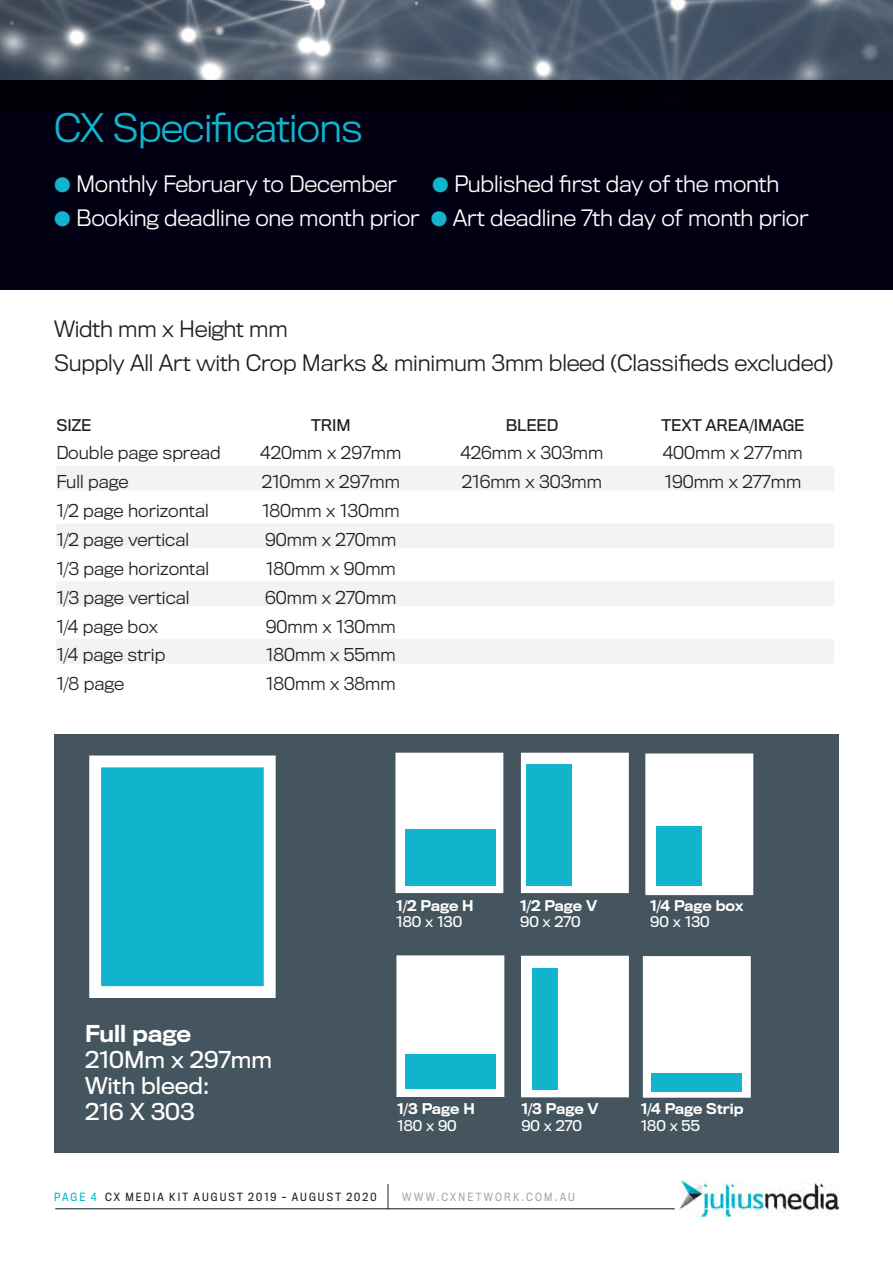
<style>
.page{position:relative;width:893px;height:1263px;background:#fff}
.page>*{position:absolute;margin:0;border:0;box-sizing:border-box;transform-origin:0 0}
.t1{font:300 36.6px "Titling Gothic FB Normal";letter-spacing:-.02em;color:#12b4cd}
.t2{font:21.6px "Titling Gothic FB Normal";color:#fff}
.t3{font:500 21.6px "Titling Gothic FB Normal";color:#fff}
.t4{font:300 21px "Titling Gothic FB Normal";letter-spacing:-.01em;color:#fff}
.t5{font:300 21px "Titling Gothic FB Normal";letter-spacing:-.01em;color:#231f20}
.t6{font:300 16.5px "Titling Gothic FB Normal";color:#231f20}
.t7{font:15px "Titling Gothic FB Normal";letter-spacing:-.01em;color:#231f20}
.t8{font:500 13.8px/16.5px "Titling Gothic FB Normal";letter-spacing:-.005em;color:#fff}
.t9{font:13.8px "Titling Gothic FB Normal";color:#fff}
.t10{font:10.5px "Titling Gothic FB Narrow";letter-spacing:.205em;color:#231f20}
.t11{font:10.5px "Titling Gothic FB Narrow";letter-spacing:.205em;color:#a8a9ad}
.s1{color:#12b4cd}
.s2{font-weight:400}
</style>
<div class="page">
<img style="left:679px;top:1180px;width:160px;height:37px">
<div style="left:0;top:81px;width:893px;height:209px;background:#000012"></div>
<img style="left:0;top:0;width:893px;height:110px">
<div style="left:54px;top:734px;width:785px;height:418px;background:#45555f"></div>
<div style="left:89px;top:755px;width:187px;height:243px;background:#12b4cd;border:12px solid #fff"></div>
<div style="left:395px;top:753px;width:108px;height:140px;background:#fff"></div>
<div style="left:405px;top:829px;width:90px;height:57px;background:#12b4cd"></div>
<div style="left:521px;top:753px;width:108px;height:140px;background:#fff"></div>
<div style="left:526px;top:764px;width:45px;height:122px;background:#12b4cd"></div>
<div style="left:645px;top:753px;width:108px;height:142px;background:#fff"></div>
<div style="left:656px;top:826px;width:45px;height:60px;background:#12b4cd"></div>
<div style="left:396px;top:955px;width:108px;height:142px;background:#fff"></div>
<div style="left:405px;top:1054px;width:91px;height:34px;background:#12b4cd"></div>
<div style="left:521px;top:956px;width:108px;height:141px;background:#fff"></div>
<div style="left:532px;top:968px;width:26px;height:121px;background:#12b4cd"></div>
<div style="left:643px;top:956px;width:108px;height:142px;background:#fff;border:7px solid #fff"></div>
<div style="left:651px;top:1073px;width:91px;height:18px;background:#12b4cd"></div>
<div style="left:56px;top:466px;width:778px;height:24px;background:#f1f4f2"></div>
<div style="left:56px;top:523px;width:778px;height:25px;background:#f1f4f2"></div>
<div style="left:56px;top:581px;width:778px;height:25px;background:#f1f4f2"></div>
<div style="left:56px;top:639px;width:778px;height:25px;background:#f1f4f2"></div>
<hr style="left:247px;top:1209px;width:516px;height:1px;background:#fff">
<hr style="left:55px;top:1208px;width:620px;height:1px;background:#011622">
<svg style="left:388px;top:1184px;width:1px;height:25px"></svg>
<p class="t1" style="left:54px;top:107px;width:310px">CX Specifications</p>
<p class="t4" style="left:54px;top:172px;width:344px"><span class="s1">●</span> Monthly February to December</p>
<p class="t4" style="left:432px;top:172px;width:349px"><span class="s1">●</span> Published first day of the month</p>
<p class="t4" style="left:54px;top:206px;width:756px"><span class="s1">●</span> Booking deadline one month prior <span class="s1">●</span> Art deadline 7th day of month prior</p>
<p class="t5" style="left:54px;top:317px;width:235px">Width mm x Height mm</p>
<p class="t5" style="left:54px;top:351px;width:781px">Supply All Art with Crop Marks &amp; minimum 3mm bleed (Classifieds excluded)</p>
<p class="t7" style="left:56px;top:417px;width:37px">SIZE</p>
<p class="t7" style="left:311px;top:417px;width:41px">TRIM</p>
<p class="t7" style="left:506px;top:417px;width:54px">BLEED</p>
<p class="t7" style="left:661px;top:417px;width:144px">TEXT AREA/IMAGE</p>
<p class="t6" style="left:56px;top:443px;width:166px">Double page spread</p>
<p class="t6" style="left:260px;top:443px;width:143px">420mm x 297mm</p>
<p class="t6" style="left:460px;top:443px;width:145px">426mm x 303mm</p>
<p class="t6" style="left:663px;top:443px;width:142px">400mm x 277mm</p>
<p class="t6" style="left:56px;top:472px;width:74px">Full page</p>
<p class="t6" style="left:262px;top:472px;width:140px">210mm x 297mm</p>
<p class="t6" style="left:462px;top:472px;width:142px">216mm x 303mm</p>
<p class="t6" style="left:664px;top:472px;width:138px">190mm x 277mm</p>
<p class="t6" style="left:56px;top:501px;width:154px">1/2 page horizontal</p>
<p class="t6" style="left:262px;top:501px;width:139px">180mm x 130mm</p>
<p class="t6" style="left:56px;top:530px;width:134px">1/2 page vertical</p>
<p class="t6" style="left:265px;top:530px;width:133px">90mm x 270mm</p>
<p class="t6" style="left:56px;top:559px;width:154px">1/3 page horizontal</p>
<p class="t6" style="left:266px;top:559px;width:132px">180mm x 90mm</p>
<p class="t6" style="left:56px;top:588px;width:135px">1/3 page vertical</p>
<p class="t6" style="left:265px;top:588px;width:133px">60mm x 270mm</p>
<p class="t6" style="left:56px;top:617px;width:103px">1/4 page box</p>
<p class="t6" style="left:266px;top:617px;width:132px">90mm x 130mm</p>
<p class="t6" style="left:56px;top:645px;width:110px">1/4 page strip</p>
<p class="t6" style="left:266px;top:645px;width:131px">180mm x 55mm</p>
<p class="t6" style="left:56px;top:674px;width:69px">1/8 page</p>
<p class="t6" style="left:266px;top:674px;width:131px">180mm x 38mm</p>
<p class="t3" style="left:85px;top:1021px;width:108px">Full page</p>
<p class="t2" style="left:85px;top:1047px;width:189px">210Mm x 297mm</p>
<p class="t2" style="left:85px;top:1073px;width:126px">With bleed:</p>
<p class="t2" style="left:85px;top:1099px;width:111px">216 X 303</p>
<p class="t8" style="left:396px;top:897px;width:79px">1/2 Page H<br><span class="s2">180 x 130</span></p>
<p class="t8" style="left:520px;top:897px;width:79px">1/2 Page V<br><span class="s2">90 x 270</span></p>
<p class="t8" style="left:650px;top:898px;width:95px">1/4 Page box<br><span class="s2">90 x 130</span></p>
<p class="t8" style="left:397px;top:1101px;width:79px">1/3 Page H</p>
<p class="t9" style="left:397px;top:1117px;width:61px">180 x 90</p>
<p class="t8" style="left:521px;top:1101px;width:79px">1/3 Page V</p>
<p class="t9" style="left:521px;top:1117px;width:62px">90 x 270</p>
<p class="t8" style="left:641px;top:1101px;width:104px">1/4 Page Strip</p>
<p class="t9" style="left:641px;top:1117px;width:61px">180 x 55</p>
<p class="t10" style="left:54px;top:1190px;width:324px"><span class="s1">PAGE 4</span> CX MEDIA KIT AUGUST 2019 – AUGUST 2020</p>
<p class="t11" style="left:402px;top:1190px;width:174px">WWW.CXNETWORK.COM.AU</p>
</div>
